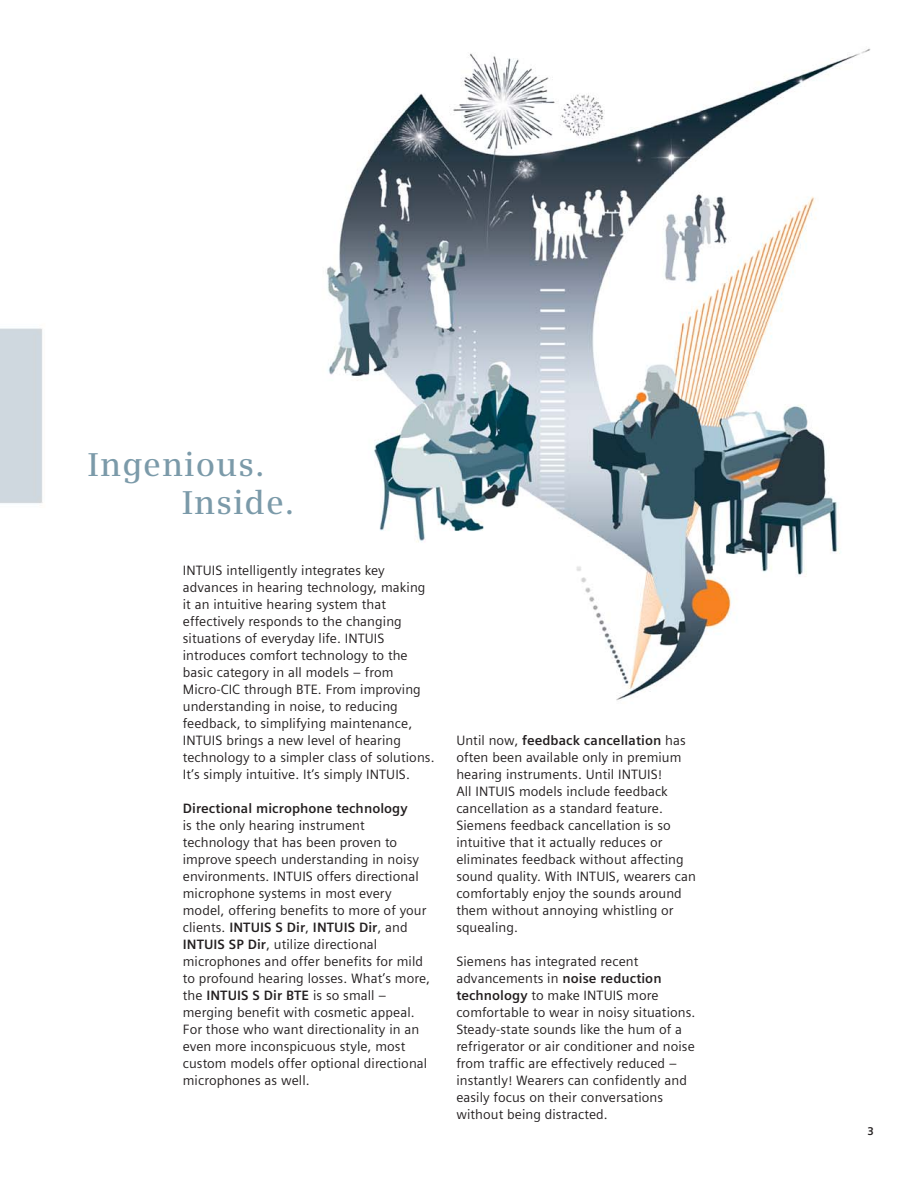
<style>
.page{position:relative;width:918px;height:1188px;background:#fff}
.page>*{position:absolute;margin:0;border:0;box-sizing:border-box;transform-origin:0 0}
.t1{font:600 33px/38.2px "Siemens Serif";letter-spacing:.03em;color:#7b9aa9}
.t2{font:13.5px/17px "Siemens Sans";letter-spacing:.005em;color:#231f20}
.t3{font:700 13.5px "Siemens Sans";letter-spacing:.005em;color:#231f20}
.t4{font:700 11.25px "Siemens Sans";color:#231f20}
.s1{font-weight:700}
</style>
<div class="page">
<img style="left:0;top:48px;width:871px;height:652px">
<h1 class="t1" style="left:182px;top:448px;width:114px;text-indent:-94px">Ingenious.<br>Inside.</h1>
<p class="t2" style="left:183px;top:563px;width:253px">INTUIS intelligently integrates key advances in hearing technology, making it an intuitive hearing system that effectively responds to the changing situations of everyday life. INTUIS introduces comfort technology to the basic category in all models – from Micro-CIC through BTE. From improving understanding in noise, to reducing feedback, to simplifying maintenance, INTUIS brings a new level of hearing technology to a simpler class of solutions.<br>It’s simply intuitive. It’s simply INTUIS.</p>
<p class="t3" style="left:183px;top:803px;width:226px">Directional microphone technology</p>
<p class="t2" style="left:183px;top:818px;width:249px">is the only hearing instrument technology that has been proven to improve speech understanding in noisy environments. INTUIS offers directional microphone systems in most every model, offering benefits to more of your clients. <span class="s1">INTUIS S Dir</span>, <span class="s1">INTUIS Dir</span>, and <span class="s1">INTUIS SP Dir</span>, utilize directional microphones and offer benefits for mild to profound hearing losses. What’s more, the <span class="s1">INTUIS S Dir BTE</span> is so small – merging benefit with cosmetic appeal.<br>For those who want directionality in an even more inconspicuous style, most custom models offer optional directional microphones as well.</p>
<p class="t2" style="left:456px;top:734px;width:241px">Until now, <span class="s1">feedback cancellation</span> has often been available only in premium hearing instruments. Until INTUIS!<br>All INTUIS models include feedback cancellation as a standard feature.<br>Siemens feedback cancellation is so intuitive that it actually reduces or eliminates feedback without affecting sound quality. With INTUIS, wearers can comfortably enjoy the sounds around them without annoying whistling or squealing.</p>
<p class="t2" style="left:456px;top:954px;width:241px">Siemens has integrated recent advancements in <span class="s1">noise reduction technology</span> to make INTUIS more comfortable to wear in noisy situations.<br>Steady-state sounds like the hum of a refrigerator or air conditioner and noise from traffic are effectively reduced – instantly! Wearers can confidently and easily focus on their conversations without being distracted.</p>
<p class="t4" style="left:867px;top:1127px;width:8px">3</p>
</div>
